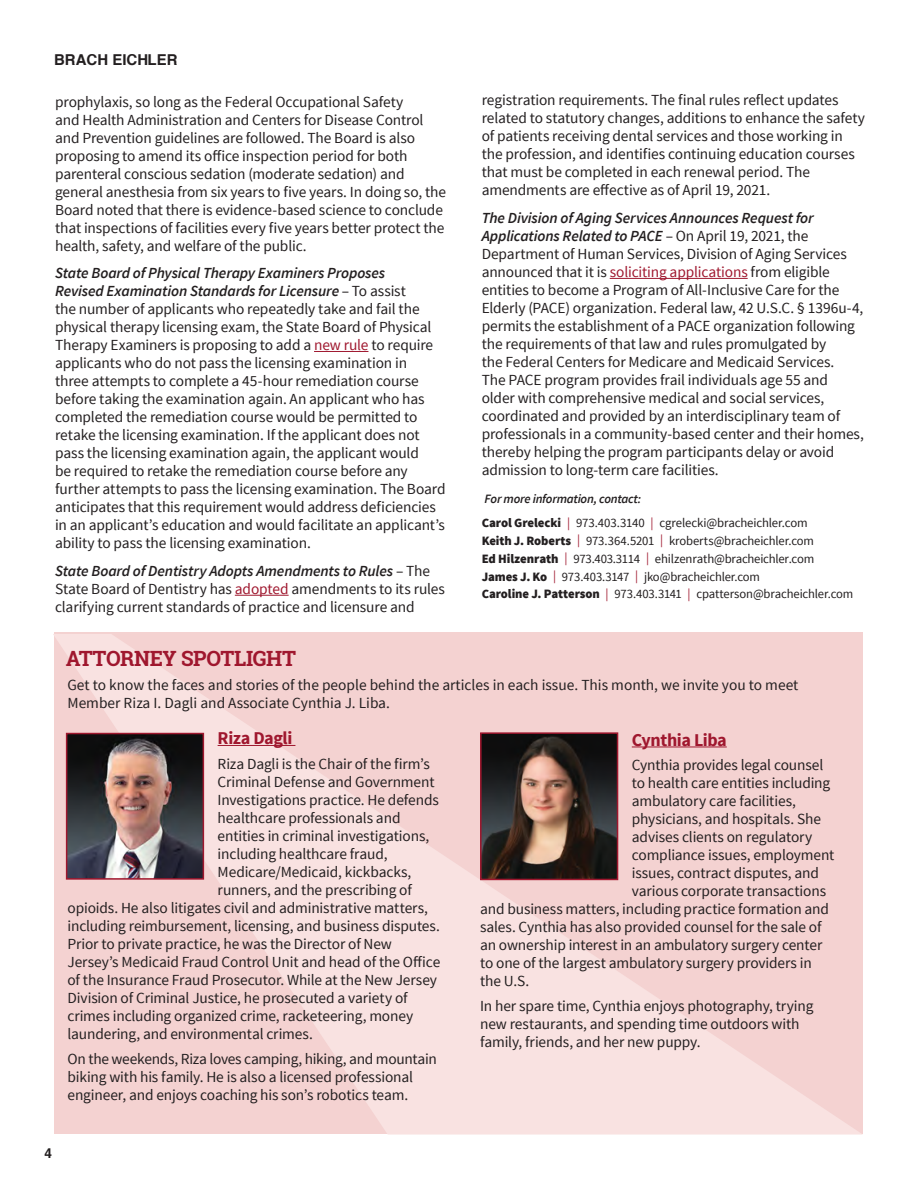
<style>
.page{position:relative;width:918px;height:1188px;background:#fff}
.page>*{position:absolute;margin:0;border:0;box-sizing:border-box;transform-origin:0 0}
.Back_Page_Contacts{font:700 21px "Roboto Slab";letter-spacing:-.02em;color:#9f172e}
.Back_Page_Contacts-2{font:700 18px "Source Sans Pro";letter-spacing:-.025em;color:#9f172e}
.FOR_MORE_INFORMATI{font:15.3px/18px "Source Sans Pro";letter-spacing:-.01em;color:#231f20}
.Back_Page_Contacts-3{font:15.3px/18px "Source Sans Pro";letter-spacing:-.01em;color:#231f20}
.hyperlink{font:15.3px/18px "Source Sans Pro";color:#231f20}
.t1{font:700 15px "Swansea";color:#231f20}
.Page_Numbers_9_13_65{font:700 13.5px "Swansea";color:#231f20}
.FOR_MORE_INFORMATI-2{font:12.75px/17.7px "Source Sans Pro";letter-spacing:-.01em;color:#231f20}
.Back_Page_Contacts-4{font:12.75px "Source Sans Pro";letter-spacing:-.01em;color:#231f20}
.FOR_MORE_INFORMATI-3{font:italic 600 12.75px "Source Sans Pro";letter-spacing:-.02em;color:#231f20}
.s1{font-weight:600;font-style:italic}
.s2{color:#9f172e}
.s3{font-weight:900}
</style>
<div class="page">
<hr style="left:610px;top:278px;width:138px;height:1px;background:#9f172e">
<hr style="left:314px;top:351px;width:54px;height:1px;background:#9f172e">
<hr style="left:235px;top:595px;width:54px;height:1px;background:#9f172e">
<svg style="left:53px;top:634px;width:810px;height:501px;background:#f5d7d6"></svg>
<hr style="left:218px;top:745px;width:77px;height:1px;background:#9f172e">
<hr style="left:632px;top:747px;width:95px;height:1px;background:#9f172e">
<img style="left:69px;top:736px;width:132px;height:141px">
<div style="left:66px;top:733px;width:138px;height:147px;border:2px solid #9f172e"></div>
<img style="left:483px;top:735px;width:132px;height:142px">
<div style="left:480px;top:732px;width:138px;height:148px;border:2px solid #9f172e"></div>
<p class="t1" style="left:54px;top:51px;width:125px">BRACH EICHLER</p>
<p class="FOR_MORE_INFORMATI" style="left:55px;top:93px;width:392px">prophylaxis, so long as the Federal Occupational Safety<br>and Health Administration and Centers for Disease Control and Prevention guidelines are followed. The Board is also proposing to amend its office inspection period for both parenteral conscious sedation (moderate sedation) and general anesthesia from six years to five years. In doing so, the Board noted that there is evidence-based science to conclude that inspections of facilities every five years better protect the health, safety, and welfare of the public.</p>
<p class="FOR_MORE_INFORMATI" style="left:55px;top:265px;width:392px"><span class="s1">State Board of Physical Therapy Examiners Proposes<br>Revised Examination Standards for Licensure</span> – To assist<br>the number of applicants who repeatedly take and fail the physical therapy licensing exam, the State Board of Physical Therapy Examiners is proposing to add a <span class="s2">new rule</span> to require applicants who do not pass the licensing examination in<br>three attempts to complete a 45-hour remediation course before taking the examination again. An applicant who has completed the remediation course would be permitted to retake the licensing examination. If the applicant does not pass the licensing examination again, the applicant would<br>be required to retake the remediation course before any further attempts to pass the licensing examination. The Board anticipates that this requirement would address deficiencies in an applicant’s education and would facilitate an applicant’s ability to pass the licensing examination.</p>
<p class="FOR_MORE_INFORMATI" style="left:55px;top:562px;width:391px"><span class="s1">State Board of Dentistry Adopts Amendments to Rules</span> – The<br>State Board of Dentistry has <span class="s2">adopted</span> amendments to its rules clarifying current standards of practice and licensure and</p>
<p class="Back_Page_Contacts" style="left:66px;top:644px;width:232px">ATTORNEY SPOTLIGHT</p>
<p class="FOR_MORE_INFORMATI" style="left:482px;top:92px;width:385px">registration requirements. The final rules reflect updates related to statutory changes, additions to enhance the safety of patients receiving dental services and those working in the profession, and identifies continuing education courses that must be completed in each renewal period. The amendments are effective as of April 19, 2021.</p>
<p class="FOR_MORE_INFORMATI" style="left:482px;top:209px;width:384px"><span class="s1">The Division of Aging Services Announces Request for Applications Related to PACE</span> – On April 19, 2021, the Department of Human Services, Division of Aging Services announced that it is <span class="s2">soliciting applications</span> from eligible entities to become a Program of All-Inclusive Care for the Elderly (PACE) organization. Federal law, 42 U.S.C. § 1396u-4, permits the establishment of a PACE organization following the requirements of that law and rules promulgated by<br>the Federal Centers for Medicare and Medicaid Services.<br>The PACE program provides frail individuals age 55 and older with comprehensive medical and social services, coordinated and provided by an interdisciplinary team of professionals in a community-based center and their homes, thereby helping the program participants delay or avoid admission to long-term care facilities.</p>
<p class="FOR_MORE_INFORMATI-3" style="left:485px;top:491px;width:158px">For more information, contact:</p>
<p class="FOR_MORE_INFORMATI-2" style="left:482px;top:515px;width:328px"><span class="s3">Carol Grelecki</span> <span class="s2">|</span> 973.403.3140 <span class="s2">|</span> cgrelecki@bracheichler.com</p>
<p class="Back_Page_Contacts-4" style="left:482px;top:533px;width:334px"><span class="s3">Keith J. Roberts</span> <span class="s2">|</span> 973.364.5201 <span class="s2">|</span> kroberts@bracheichler.com</p>
<p class="FOR_MORE_INFORMATI-2" style="left:482px;top:550px;width:334px"><span class="s3">Ed Hilzenrath</span> <span class="s2">|</span> 973.403.3114 <span class="s2">|</span> ehilzenrath@bracheichler.com</p>
<p class="FOR_MORE_INFORMATI-2" style="left:482px;top:568px;width:373px"><span class="s3">James J. Ko</span> <span class="s2">|</span> 973.403.3147 <span class="s2">|</span> jko@bracheichler.com<br><span class="s3">Caroline J. Patterson</span> <span class="s2">|</span> 973.403.3141 <span class="s2">|</span> cpatterson@bracheichler.com</p>
<p class="hyperlink" style="left:68px;top:676px;width:732px">Get to know the faces and stories of the people behind the articles in each issue. This month, we invite you to meet<br>Member Riza I. Dagli and Associate Cynthia J. Liba.</p>
<p class="Back_Page_Contacts-2" style="left:218px;top:727px;width:76px">Riza Dagli</p>
<p class="Back_Page_Contacts-3" style="left:218px;top:755px;width:214px">Riza Dagli is the Chair of the firm’s</p>
<p class="Back_Page_Contacts-3" style="left:218px;top:773px;width:218px">Criminal Defense and Government</p>
<p class="Back_Page_Contacts-3" style="left:218px;top:791px;width:223px">Investigations practice. He defends</p>
<p class="Back_Page_Contacts-3" style="left:218px;top:809px;width:184px">healthcare professionals and</p>
<p class="Back_Page_Contacts-3" style="left:218px;top:827px;width:213px">entities in criminal investigations,</p>
<p class="Back_Page_Contacts-3" style="left:218px;top:845px;width:172px">including healthcare fraud,</p>
<p class="Back_Page_Contacts-3" style="left:218px;top:863px;width:195px">Medicare/Medicaid, kickbacks,</p>
<p class="Back_Page_Contacts-3" style="left:218px;top:881px;width:196px">runners, and the prescribing of</p>
<p class="Back_Page_Contacts-3" style="left:68px;top:899px;width:362px">opioids. He also litigates civil and administrative matters,</p>
<p class="Back_Page_Contacts-3" style="left:68px;top:917px;width:374px">including reimbursement, licensing, and business disputes.</p>
<p class="Back_Page_Contacts-3" style="left:68px;top:935px;width:326px">Prior to private practice, he was the Director of New</p>
<p class="Back_Page_Contacts-3" style="left:68px;top:953px;width:374px">Jersey’s Medicaid Fraud Control Unit and head of the Office</p>
<p class="Back_Page_Contacts-3" style="left:68px;top:971px;width:371px">of the Insurance Fraud Prosecutor. While at the New Jersey</p>
<p class="Back_Page_Contacts-3" style="left:68px;top:989px;width:342px">Division of Criminal Justice, he prosecuted a variety of</p>
<p class="Back_Page_Contacts-3" style="left:68px;top:1007px;width:347px">crimes including organized crime, racketeering, money</p>
<p class="Back_Page_Contacts-3" style="left:68px;top:1025px;width:247px">laundering, and environmental crimes.</p>
<p class="Back_Page_Contacts-3" style="left:68px;top:1050px;width:371px">On the weekends, Riza loves camping, hiking, and mountain biking with his family. He is also a licensed professional engineer, and enjoys coaching his son’s robotics team.</p>
<p class="Page_Numbers_9_13_65" style="left:44px;top:1145px;width:9px">4</p>
<p class="Back_Page_Contacts-2" style="left:632px;top:728px;width:96px">Cynthia Liba</p>
<p class="Back_Page_Contacts-3" style="left:632px;top:757px;width:193px">Cynthia provides legal counsel</p>
<p class="Back_Page_Contacts-3" style="left:632px;top:775px;width:200px">to health care entities including</p>
<p class="Back_Page_Contacts-3" style="left:632px;top:793px;width:166px">ambulatory care facilities,</p>
<p class="Back_Page_Contacts-3" style="left:632px;top:811px;width:191px">physicians, and hospitals. She</p>
<p class="Back_Page_Contacts-3" style="left:632px;top:829px;width:182px">advises clients on regulatory</p>
<p class="Back_Page_Contacts-3" style="left:632px;top:847px;width:204px">compliance issues, employment</p>
<p class="Back_Page_Contacts-3" style="left:632px;top:865px;width:189px">issues, contract disputes, and</p>
<p class="Back_Page_Contacts-3" style="left:632px;top:883px;width:196px">various corporate transactions</p>
<p class="Back_Page_Contacts-3" style="left:480px;top:901px;width:351px">and business matters, including practice formation and</p>
<p class="Back_Page_Contacts-3" style="left:480px;top:919px;width:343px">sales. Cynthia has also provided counsel for the sale of</p>
<p class="Back_Page_Contacts-3" style="left:480px;top:937px;width:344px">an ownership interest in an ambulatory surgery center</p>
<p class="Back_Page_Contacts-3" style="left:480px;top:955px;width:333px">to one of the largest ambulatory surgery providers in</p>
<p class="Back_Page_Contacts-3" style="left:480px;top:973px;width:51px">the U.S.</p>
<p class="Back_Page_Contacts-3" style="left:480px;top:997px;width:335px">In her spare time, Cynthia enjoys photography, trying new restaurants, and spending time outdoors with family, friends, and her new puppy.</p>
</div>
